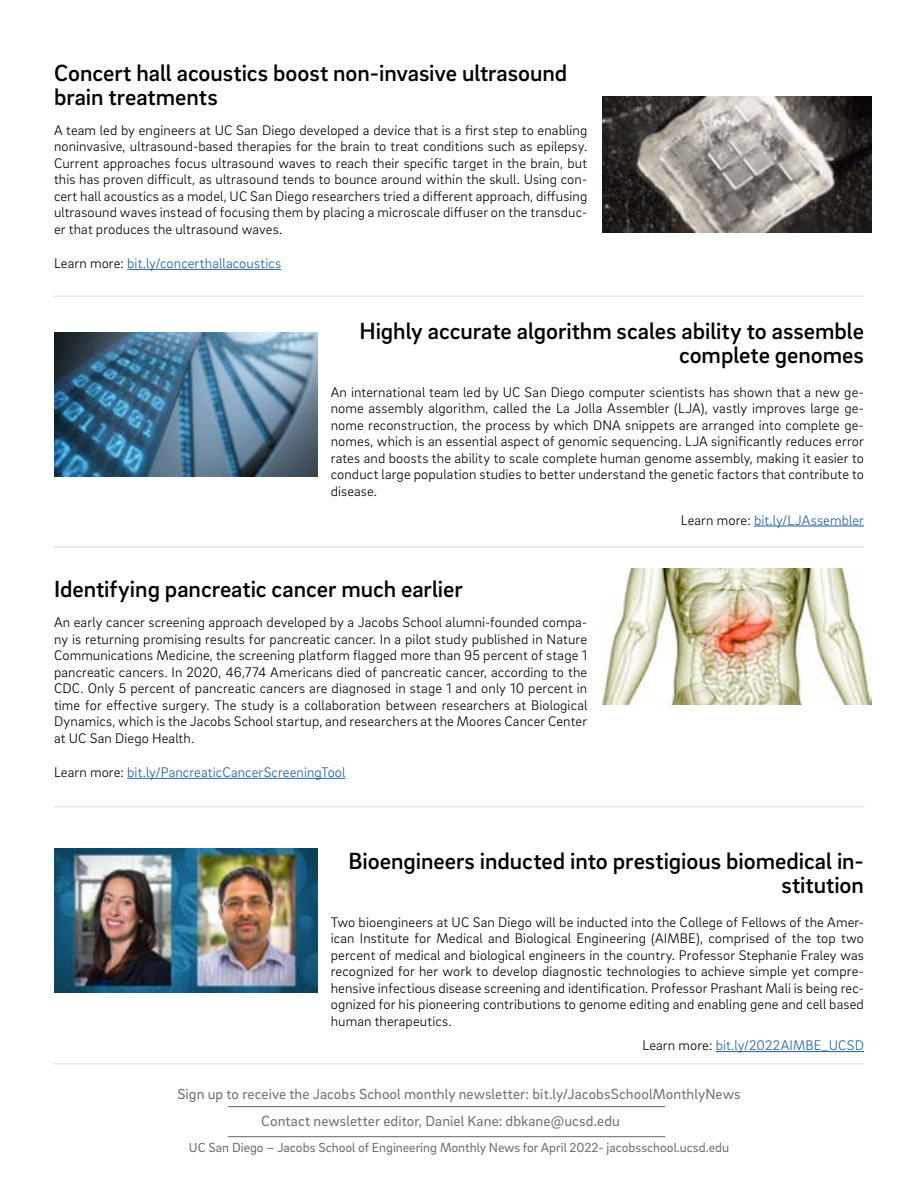
<style>
.page{position:relative;width:918px;height:1188px;background:#fff}
.page>*{position:absolute;margin:0;border:0;box-sizing:border-box;transform-origin:0 0}
.t1{font:500 24px/24px "Brix Sans";color:#000;text-align:right}
.t2{font:15px "Brix Sans";letter-spacing:.005em;color:#6f7073}
.t3{font:300 14.25px/16.5px "Brix Sans";letter-spacing:.01em;color:#000;text-align:justify}
.t4{font:300 14.25px "Brix Sans";letter-spacing:.01em;color:#215e9e}
.t5{font:13.5px "Brix Sans";color:#6d6e71}
.s1{color:#000}
</style>
<div class="page">
<hr style="left:127px;top:269px;width:154px;height:1px;background:#215e9e">
<hr style="left:754px;top:526px;width:110px;height:1px;background:#215e9e">
<hr style="left:54px;top:295px;width:810px;height:2px;background:#e6e7e8">
<hr style="left:54px;top:546px;width:810px;height:2px;background:#e6e7e8">
<hr style="left:127px;top:778px;width:218px;height:1px;background:#215e9e">
<hr style="left:716px;top:1051px;width:148px;height:1px;background:#215e9e">
<img style="left:602px;top:96px;width:269px;height:136px">
<img style="left:54px;top:332px;width:263px;height:144px">
<img style="left:602px;top:569px;width:269px;height:135px">
<img style="left:54px;top:849px;width:263px;height:143px">
<hr style="left:228px;top:1136px;width:437px;height:1px;background:#636466">
<hr style="left:228px;top:1106px;width:437px;height:1px;background:#636466">
<hr style="left:54px;top:806px;width:810px;height:1px;background:#e6e7e8">
<hr style="left:54px;top:1063px;width:810px;height:1px;background:#e6e7e8">
<h1 class="t1" style="left:54px;top:60px;width:515px;text-align:left">Concert hall acoustics boost non-invasive ultrasound brain treatments</h1>
<p class="t3" style="left:54px;top:121px;width:535px">A team led by engineers at UC San Diego developed a device that is a first step to enabling noninvasive, ultrasound-based therapies for the brain to treat conditions such as epilepsy.<br>Current approaches focus ultrasound waves to reach their specific target in the brain, but this has proven difficult, as ultrasound tends to bounce around within the skull. Using con&shy;cert hall acoustics as a model, UC San Diego researchers tried a different approach, diffusing ultrasound waves instead of focusing them by placing a microscale diffuser on the transduc&shy;er that produces the ultrasound waves.</p>
<p class="t4" style="left:54px;top:254px;width:229px"><span class="s1">Learn more:</span> bit.ly/concerthallacoustics</p>
<h1 class="t1" style="left:359px;top:318px;width:506px">Highly accurate algorithm scales ability to assemble complete genomes</h1>
<p class="t3" style="left:331px;top:383px;width:535px">An international team led by UC San Diego computer scientists has shown that a new ge&shy;nome assembly algorithm, called the La Jolla Assembler (LJA), vastly improves large ge&shy;nome reconstruction, the process by which DNA snippets are arranged into complete ge&shy;nomes, which is an essential aspect of genomic sequencing. LJA significantly reduces error rates and boosts the ability to scale complete human genome assembly, making it easier to conduct large population studies to better understand the genetic factors that contribute to disease.</p>
<p class="t4" style="left:681px;top:511px;width:185px"><span class="s1">Learn more:</span> bit.ly/LJAssembler</p>
<h1 class="t1" style="left:54px;top:576px;width:410px">Identifying pancreatic cancer much earlier</h1>
<p class="t3" style="left:54px;top:614px;width:535px">An early cancer screening approach developed by a Jacobs School alumni-founded compa&shy;ny is returning promising results for pancreatic cancer. In a pilot study published in Nature Communications Medicine, the screening platform flagged more than 95 percent of stage 1 pancreatic cancers. In 2020, 46,774 Americans died of pancreatic cancer, according to the CDC. Only 5 percent of pancreatic cancers are diagnosed in stage 1 and only 10 percent in time for effective surgery. The study is a collaboration between researchers at Biological Dynamics, which is the Jacobs School startup, and researchers at the Moores Cancer Center at UC San Diego Health.</p>
<p class="t4" style="left:54px;top:763px;width:293px"><span class="s1">Learn more:</span> bit.ly/PancreaticCancerScreeningTool</p>
<h1 class="t1" style="left:348px;top:848px;width:517px">Bioengineers inducted into prestigious biomedical in&shy;stitution</h1>
<p class="t3" style="left:331px;top:913px;width:535px">Two bioengineers at UC San Diego will be inducted into the College of Fellows of the Amer&shy;ican Institute for Medical and Biological Engineering (AIMBE), comprised of the top two percent of medical and biological engineers in the country. Professor Stephanie Fraley was recognized for her work to develop diagnostic technologies to achieve simple yet compre&shy;hensive infectious disease screening and identification. Professor Prashant Mali is being rec&shy;ognized for his pioneering contributions to genome editing and enabling gene and cell based human therapeutics.</p>
<p class="t4" style="left:643px;top:1036px;width:223px"><span class="s1">Learn more:</span> bit.ly/2022AIMBE_UCSD</p>
<p class="t2" style="left:177px;top:1084px;width:565px">Sign up to receive the Jacobs School monthly newsletter: bit.ly/JacobsSchoolMonthlyNews</p>
<p class="t2" style="left:261px;top:1112px;width:360px">Contact newsletter editor, Daniel Kane: dbkane@ucsd.edu</p>
<p class="t5" style="left:189px;top:1139px;width:542px">UC San Diego – Jacobs School of Engineering Monthly News for April 2022- jacobsschool.ucsd.edu</p>
</div>
